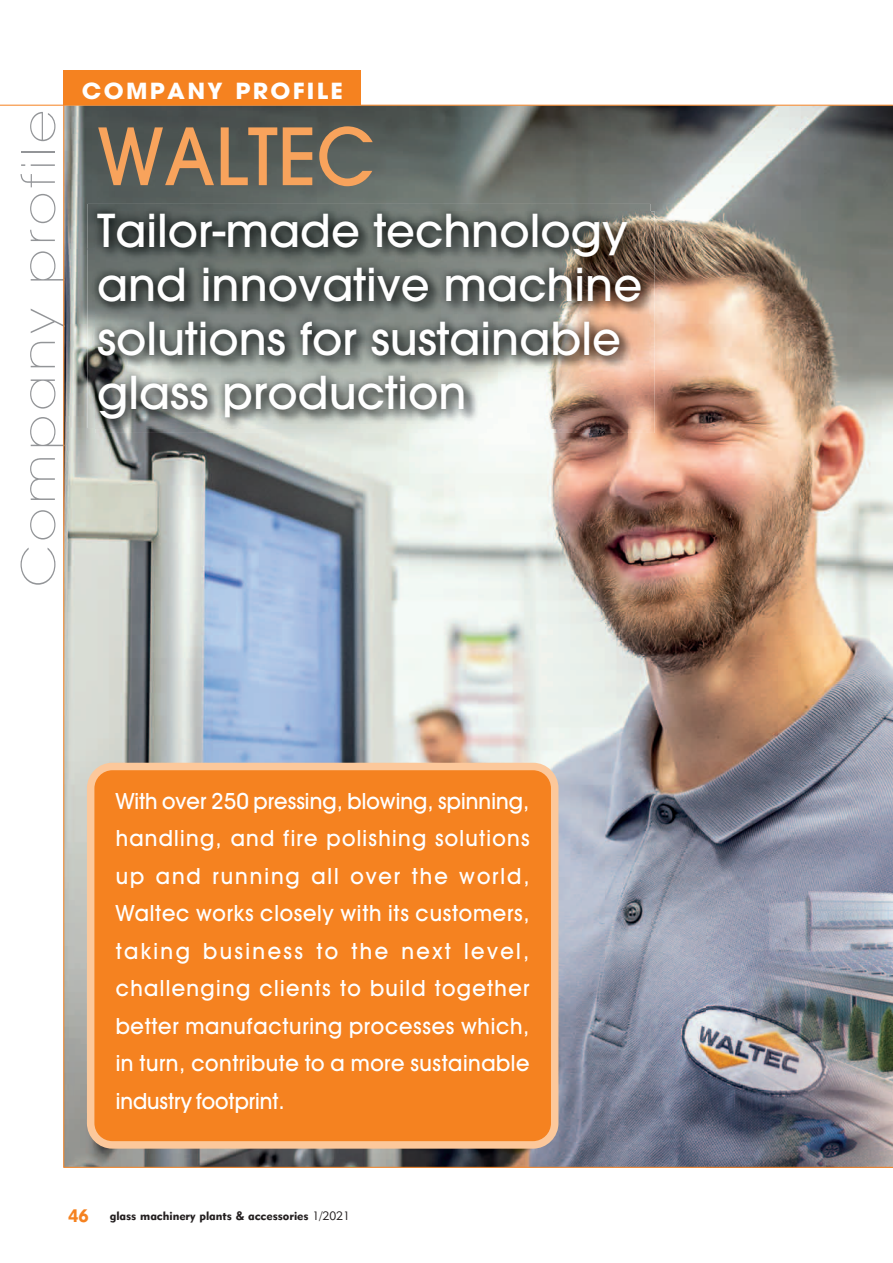
<style>
.page{position:relative;width:893px;height:1263px;background:#fff}
.page>*{position:absolute;margin:0;border:0;box-sizing:border-box;transform-origin:0 0}
.t1{font:500 78px "Avant Garde";color:#f8a35c;scale:.95 1}
.t2{font:200 45.6px "Avant Garde";letter-spacing:.075em;color:#939598;scale:1.15 1}
.t3{font:500 45px/54px "Avant Garde";color:#fff}
.t4{font:500 22.5px/37.5px "Avant Garde IT Cby BT";letter-spacing:.025em;color:#fff;text-align:justify}
.t5{font:700 22.05px "Avant Garde";letter-spacing:.1em;color:#fff;scale:1.07 1}
.t6{font:12px "Geometric 415 BT Black A";color:#231f20}
.s1{font-size:17.85px;color:#f58220}
.s2{font-family:"Geometric 415 BT Lite A"}
</style>
<div class="page">
<hr style="left:0;top:105px;width:893px;height:1px;background:#f58220">
<img style="left:63px;top:70px;width:830px;height:1098px">
<div style="left:91px;top:766px;width:464px;height:379px;background:#f58220;border-radius:22px"></div>
<div style="left:87px;top:763px;width:471px;height:386px;border:8px solid #fcc89b;border-radius:22px"></div>
<img style="left:604px;top:211px;width:51px;height:222px">
<img style="left:95px;top:428px;width:509px;height:5px">
<img style="left:88px;top:204px;width:562px;height:44px">
<img style="left:88px;top:248px;width:7px;height:180px">
<img style="left:95px;top:211px;width:555px;height:217px">
<h2 class="t2" style="left:12px;top:587px;width:416px;rotate:-90deg">Company profile</h2>
<p class="t5" style="left:82px;top:79px;width:246px">COMPANY PROFILE</p>
<h1 class="t1" style="left:97px;top:120px;width:293px">WALTEC</h1>
<h3 class="t3" style="left:97px;top:207px;width:547px">Tailor-made technology and innovative machine solutions for sustainable glass production</h3>
<p class="t4" style="left:116px;top:784px;width:416px">With over 250 pressing, blowing, spinning, handling, and fire polishing solutions up and running all over the world, Waltec works closely with its customers, taking business to the next level, challenging clients to build together better manufacturing processes which, in turn, contribute to a more sustainable industry footprint.</p>
<p class="t6" style="left:68px;top:1211px;width:283px"><span class="s1">46</span> glass machinery plants &amp; accessories <span class="s2">1/2021</span></p>
</div>
